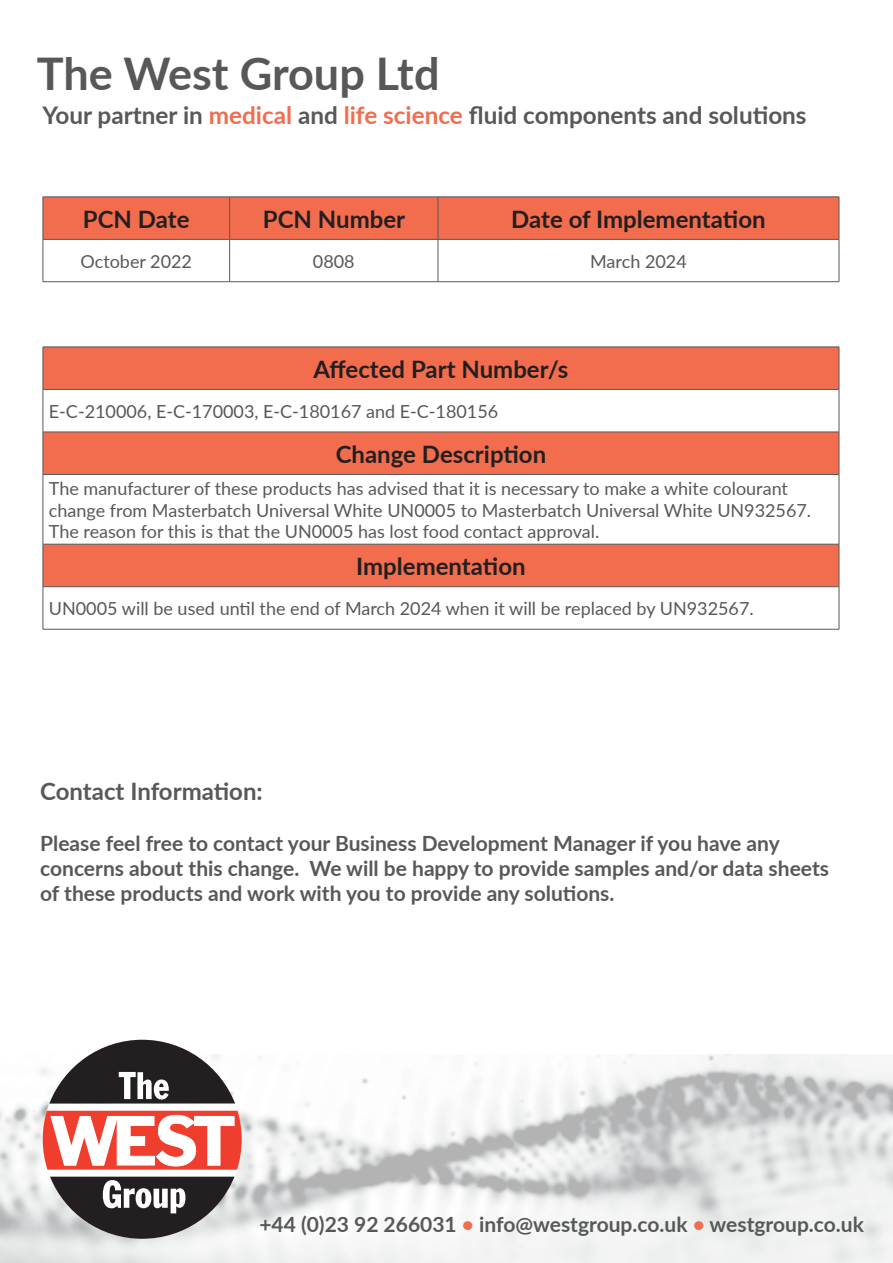
<style>
.page{position:relative;width:893px;height:1263px;background:#fff}
.page>*{position:absolute;margin:0;border:0;box-sizing:border-box;transform-origin:0 0}
.t1{font:700 45px "Lato";color:#57585a}
.t2{font:700 24.3px "Lato";color:#57585a}
.t3{font:700 24px "Lato";color:#231f20}
.t4{font:700 24px "Lato";color:#57585a}
.t5{font:700 21px/25.2px "Lato";color:#57585a}
.t6{font:18px/21.6px "Lato";color:#57585a}
.s1{color:#f26d4e}
</style>
<div class="page">
<img style="left:0;top:1054px;width:893px;height:209px">
<svg style="left:43px;top:1040px;width:199px;height:199px"></svg>
<div style="left:44px;top:198px;width:795px;height:41px;background:#f26d4e"></div>
<hr style="left:43px;top:197px;width:187px;height:1px;background:#57585a">
<hr style="left:43px;top:197px;width:1px;height:42px;background:#57585a">
<hr style="left:230px;top:197px;width:208px;height:1px;background:#57585a">
<hr style="left:229px;top:197px;width:1px;height:42px;background:#57585a">
<hr style="left:438px;top:197px;width:401px;height:1px;background:#57585a">
<hr style="left:438px;top:197px;width:1px;height:42px;background:#57585a">
<hr style="left:839px;top:197px;width:1px;height:42px;background:#57585a">
<hr style="left:43px;top:239px;width:187px;height:1px;background:#57585a">
<hr style="left:43px;top:240px;width:1px;height:42px;background:#57585a">
<hr style="left:230px;top:239px;width:208px;height:1px;background:#57585a">
<hr style="left:229px;top:240px;width:1px;height:42px;background:#57585a">
<hr style="left:438px;top:239px;width:401px;height:1px;background:#57585a">
<hr style="left:438px;top:240px;width:1px;height:42px;background:#57585a">
<hr style="left:839px;top:240px;width:1px;height:42px;background:#57585a">
<hr style="left:43px;top:281px;width:187px;height:1px;background:#57585a">
<hr style="left:230px;top:281px;width:208px;height:1px;background:#57585a">
<hr style="left:438px;top:281px;width:401px;height:1px;background:#57585a">
<svg style="left:44px;top:348px;width:795px;height:238px;fill:#f26d4e"></svg>
<hr style="left:43px;top:347px;width:796px;height:1px;background:#57585a">
<hr style="left:43px;top:347px;width:1px;height:42px;background:#57585a">
<hr style="left:839px;top:347px;width:1px;height:42px;background:#57585a">
<hr style="left:43px;top:389px;width:796px;height:1px;background:#57585a">
<hr style="left:43px;top:390px;width:1px;height:42px;background:#57585a">
<hr style="left:839px;top:390px;width:1px;height:42px;background:#57585a">
<hr style="left:43px;top:432px;width:796px;height:1px;background:#57585a">
<hr style="left:43px;top:432px;width:1px;height:42px;background:#57585a">
<hr style="left:839px;top:432px;width:1px;height:42px;background:#57585a">
<hr style="left:43px;top:474px;width:796px;height:1px;background:#57585a">
<hr style="left:43px;top:475px;width:1px;height:69px;background:#57585a">
<hr style="left:839px;top:475px;width:1px;height:69px;background:#57585a">
<hr style="left:43px;top:544px;width:796px;height:1px;background:#57585a">
<hr style="left:43px;top:544px;width:1px;height:42px;background:#57585a">
<hr style="left:839px;top:544px;width:1px;height:42px;background:#57585a">
<hr style="left:43px;top:586px;width:796px;height:1px;background:#57585a">
<hr style="left:43px;top:587px;width:1px;height:42px;background:#57585a">
<hr style="left:839px;top:587px;width:1px;height:42px;background:#57585a">
<hr style="left:43px;top:629px;width:796px;height:1px;background:#57585a">
<h1 class="t1" style="left:37px;top:41px;width:404px">The West Group Ltd</h1>
<h2 class="t2" style="left:43px;top:97px;width:766px">Your partner in <span class="s1">medical</span> and <span class="s1">life science</span> fluid components and solutions</h2>
<h3 class="t3" style="left:83px;top:201px;width:108px">PCN Date</h3>
<h3 class="t3" style="left:263px;top:201px;width:144px">PCN Number</h3>
<h3 class="t3" style="left:511px;top:201px;width:256px">Date of Implementation</h3>
<p class="t6" style="left:80px;top:250px;width:113px">October 2022</p>
<p class="t6" style="left:313px;top:250px;width:43px">0808</p>
<p class="t6" style="left:590px;top:250px;width:98px">March 2024</p>
<h3 class="t3" style="left:313px;top:351px;width:257px">Affected Part Number/s</h3>
<p class="t6" style="left:49px;top:400px;width:451px">E-C-210006, E-C-170003, E-C-180167 and E-C-180156</p>
<h3 class="t3" style="left:336px;top:436px;width:212px">Change Description</h3>
<p class="t6" style="left:49px;top:477px;width:764px">The manufacturer of these products has advised that it is necessary to make a white colourant change from Masterbatch Universal White UN0005 to Masterbatch Universal White UN932567.<br>The reason for this is that the UN0005 has lost food contact approval.</p>
<h3 class="t3" style="left:356px;top:549px;width:171px">Implementation</h3>
<p class="t6" style="left:49px;top:597px;width:706px">UN0005 will be used until the end of March 2024 when it will be replaced by UN932567.</p>
<h3 class="t4" style="left:40px;top:774px;width:224px">Contact Information:</h3>
<p class="t5" style="left:40px;top:829px;width:790px">Please feel free to contact your Business Development Manager if you have any concerns about this change. We will be happy to provide samples and/or data sheets of these products and work with you to provide any solutions.</p>
<p class="t5" style="left:259px;top:1210px;width:606px">+44 (0)23 92 266031 <span class="s1">•</span> info@westgroup.co.uk <span class="s1">•</span> westgroup.co.uk</p>
</div>
